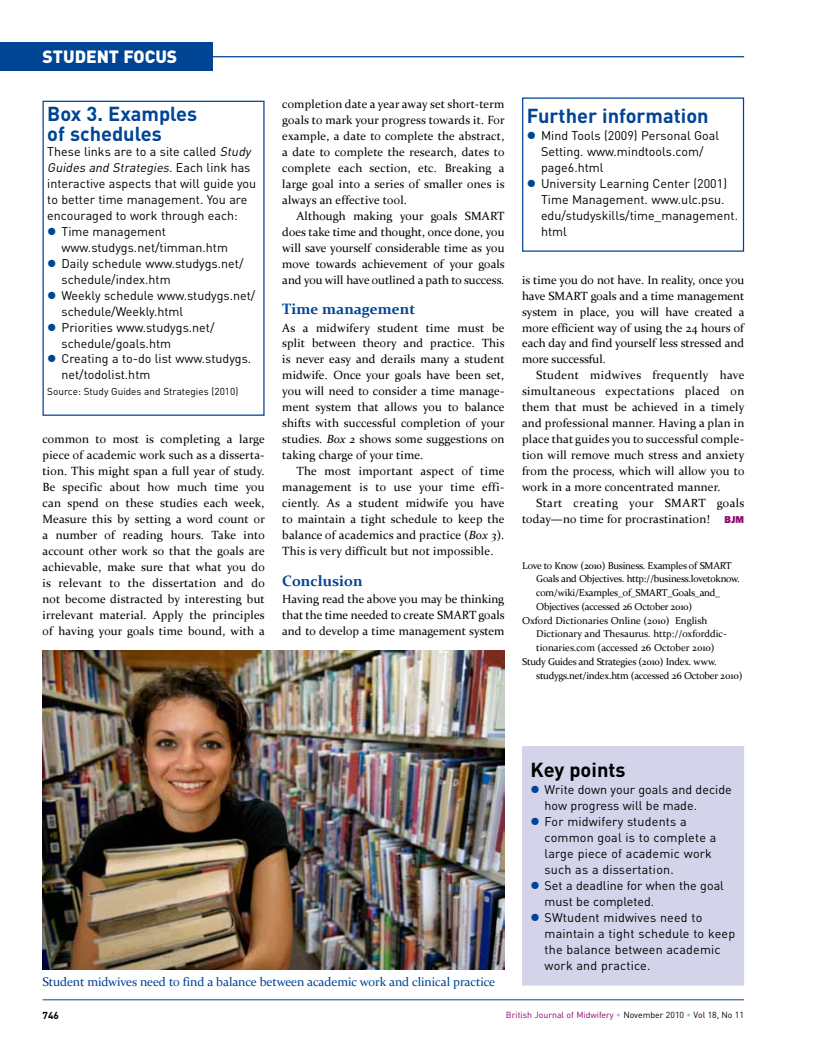
<style>
.page{position:relative;width:815px;height:1053px;background:#fff}
.page>*{position:absolute;margin:0;border:0;box-sizing:border-box;transform-origin:0 0}
.t1{font:700 20px/20px "DIN";color:#004494}
.t2{font:700 20px "DIN";color:#000}
.t3{font:900 17.5px "DIN";color:#fff}
.t4{font:700 15px "Constantia";color:#004494}
.t5{font:12.5px/16px "DIN";color:#000}
.t6{font:12.5px "Constantia";letter-spacing:-.01em;color:#004494}
.t7{font:11.88px/16px "Constantia";letter-spacing:.01em;color:#000;text-align:justify}
.t8{font:10px "Constantia";letter-spacing:-.025em;color:#000}
.t9{font:10px "Constantia";color:#000}
.t10{font:10px "DIN";color:#000}
.t11{font:700 10px "DIN";color:#000}
.t12{font:8.75px "DIN";color:#8e026c}
.s1{font-style:italic}
.s2{color:#004494}
.s3{font-family:"ITC Franklin Gothic Std Hvy";font-size:10px;color:#8e026c}
.s4{color:#87c3e7}
.s5{color:#000}
</style>
<div class="page">
<hr style="left:43px;top:999px;width:701px;height:1px;background:#004494">
<hr style="left:43px;top:56px;width:701px;height:1px;background:#004494">
<div style="left:0;top:43px;width:213px;height:28px;background:#004494"></div>
<div style="left:523px;top:746px;width:220px;height:238px;background:#d3d4e9"></div>
<div style="left:522px;top:746px;width:222px;height:239px;border:1px solid #d3d4e9"></div>
<div style="left:522px;top:97px;width:222px;height:155px;border:1px solid #004494"></div>
<div style="left:43px;top:101px;width:222px;height:315px;border:1px solid #004494"></div>
<img style="left:43px;top:650px;width:461px;height:319px">
<h2 class="t3" style="left:43px;top:45px;width:135px">STUDENT FOCUS</h2>
<h1 class="t1" style="left:47px;top:103px;width:151px">Box 3. Examples of schedules</h1>
<p class="t5" style="left:47px;top:143px;width:210px">These links are to a site called <span class="s1">Study Guides and Strategies</span>. E a c h l i n k h a s interactive aspects that will guide you to better time management. You are encouraged to work through each:</p>
<p class="t5" style="left:61px;top:223px;width:168px;text-indent:-14px"><span class="s2">●</span> Time management www.studygs.net/timman.htm</p>
<p class="t5" style="left:61px;top:255px;width:183px;text-indent:-14px"><span class="s2">●</span> Daily schedule www.studygs.net/ schedule/index.htm</p>
<p class="t5" style="left:61px;top:287px;width:195px;text-indent:-14px"><span class="s2">●</span> Weekly schedule www.studygs.net/ schedule/Weekly.html</p>
<p class="t5" style="left:61px;top:319px;width:155px;text-indent:-14px"><span class="s2">●</span> Priorities www.studygs.net/ schedule/goals.htm</p>
<p class="t5" style="left:61px;top:351px;width:191px;text-indent:-14px"><span class="s2">●</span> Creating a to-do list www.studygs. net/todolist.htm</p>
<p class="t10" style="left:47px;top:385px;width:192px">Source: Study Guides and Strategies (2010)</p>
<p class="t7" style="left:43px;top:430px;width:224px">common to most is completing a large piece of academic work such as a disserta&shy;tion. This might span a full year of study.<br>Be specific about how much time you can spend on these studies each week, Measure this by setting a word count or a number of reading hours. Take into account other work so that the goals are achievable, make sure that what you do is relevant to the dissertation and do not become distracted by interesting but irrelevant material. Apply the principles of having your goals time bound, with a</p>
<p class="t7" style="left:282px;top:96px;width:224px">completion date a year away set short-term goals to mark your progress towards it. For example, a date to complete the abstract, a date to complete the research, dates to complete each section, etc. Breaking a large goal into a series of smaller ones is always an effective tool.</p>
<p class="t7" style="left:282px;top:207px;width:224px;text-indent:14px">Although making your goals SMART does take time and thought, once done, you will save yourself considerable time as you move towards achievement of your goals and you will have outlined a path to success.</p>
<p class="t4" style="left:282px;top:299px;width:135px">Time management</p>
<p class="t7" style="left:282px;top:319px;width:224px">As a midwifery student time must be split between theory and practice. This is never easy and derails many a student midwife. Once your goals have been set, you will need to consider a time manage&shy;ment system that allows you to balance shifts with successful completion of your studies. <span class="s1">Box 2</span> shows some suggestions on taking charge of your time.</p>
<p class="t7" style="left:282px;top:462px;width:224px;text-indent:14px">The most important aspect of time management is to use your time effi&shy;ciently. As a student midwife you have to maintain a tight schedule to keep the balance of academics and practice (<span class="s1">Box 3</span>).<br>This is very difficult but not impossible.</p>
<p class="t4" style="left:282px;top:570px;width:82px">Conclusion</p>
<p class="t7" style="left:282px;top:590px;width:224px">Having read the above you may be thinking that the time needed to create SMART goals and to develop a time management system</p>
<h1 class="t1" style="left:527px;top:105px;width:183px">Further information</h1>
<p class="t5" style="left:541px;top:127px;width:180px;text-indent:-14px"><span class="s2">●</span> Mind Tools (2009) Personal Goal<br>Setting. www.mindtools.com/ page6.html</p>
<p class="t5" style="left:541px;top:175px;width:199px;text-indent:-14px"><span class="s2">●</span> University Learning Center (2001)<br>Time Management. www.ulc.psu. edu/studyskills/time_management. html</p>
<p class="t7" style="left:522px;top:271px;width:224px">is time you do not have. In reality, once you have SMART goals and a time management system in place, you will have created a more efficient way of using the 24 hours of each day and find yourself less stressed and more successful.</p>
<p class="t7" style="left:522px;top:367px;width:224px;text-indent:14px">Student midwives frequently have simultaneous expectations placed on them that must be achieved in a timely and professional manner. Having a plan in place that guides you to successful comple&shy;tion will remove much stress and anxiety from the process, which will allow you to work in a more concentrated manner.</p>
<p class="t7" style="left:522px;top:494px;width:224px;text-align:right">Start creating your SMART goals today—no time for procrastination! <span class="s3">BJM</span></p>
<p class="t8" style="left:522px;top:558px;width:211px">Love to Know (2010) Business. Examples of SMART</p>
<p class="t8" style="left:536px;top:572px;width:205px">Goals and Objectives. http://business.lovetoknow.</p>
<p class="t8" style="left:536px;top:586px;width:186px">com/wiki/Examples_of_SMART_Goals_and_</p>
<p class="t8" style="left:536px;top:599px;width:157px">Objectives (accessed 26 October 2010)</p>
<p class="t9" style="left:522px;top:613px;width:187px">Oxford Dictionaries Online (2010) English</p>
<p class="t9" style="left:536px;top:627px;width:192px">Dictionary and Thesaurus. http://oxforddic-</p>
<p class="t9" style="left:536px;top:641px;width:180px">tionaries.com (accessed 26 October 2010)</p>
<p class="t8" style="left:522px;top:654px;width:196px">Study Guides and Strategies (2010) Index. www.</p>
<p class="t8" style="left:536px;top:668px;width:208px">studygs.net/index.htm (accessed 26 October 2010)</p>
<p class="t6" style="left:43px;top:972px;width:454px">Student midwives need to find a balance between academic work and clinical practice</p>
<h1 class="t2" style="left:530px;top:756px;width:97px">Key points</h1>
<p class="t5" style="left:545px;top:781px;width:189px;text-indent:-14px"><span class="s2">●</span> Write down your goals and decide how progress will be made.</p>
<p class="t5" style="left:545px;top:813px;width:173px;text-indent:-14px"><span class="s2">●</span> For midwifery students a common goal is to complete a large piece of academic work such as a dissertation.</p>
<p class="t5" style="left:545px;top:877px;width:181px;text-indent:-14px"><span class="s2">●</span> Set a deadline for when the goal must be completed.</p>
<p class="t5" style="left:545px;top:909px;width:192px;text-indent:-14px"><span class="s2">●</span> SWtudent midwives need to maintain a tight schedule to keep the balance between academic work and practice.</p>
<p class="t11" style="left:43px;top:1008px;width:18px">746</p>
<p class="t12" style="left:506px;top:1008px;width:240px">British Journal of Midwifery <span class="s4">•</span> <span class="s5">November 2010</span> <span class="s4">•</span> <span class="s5">Vol 18, No 11</span></p>
</div>
